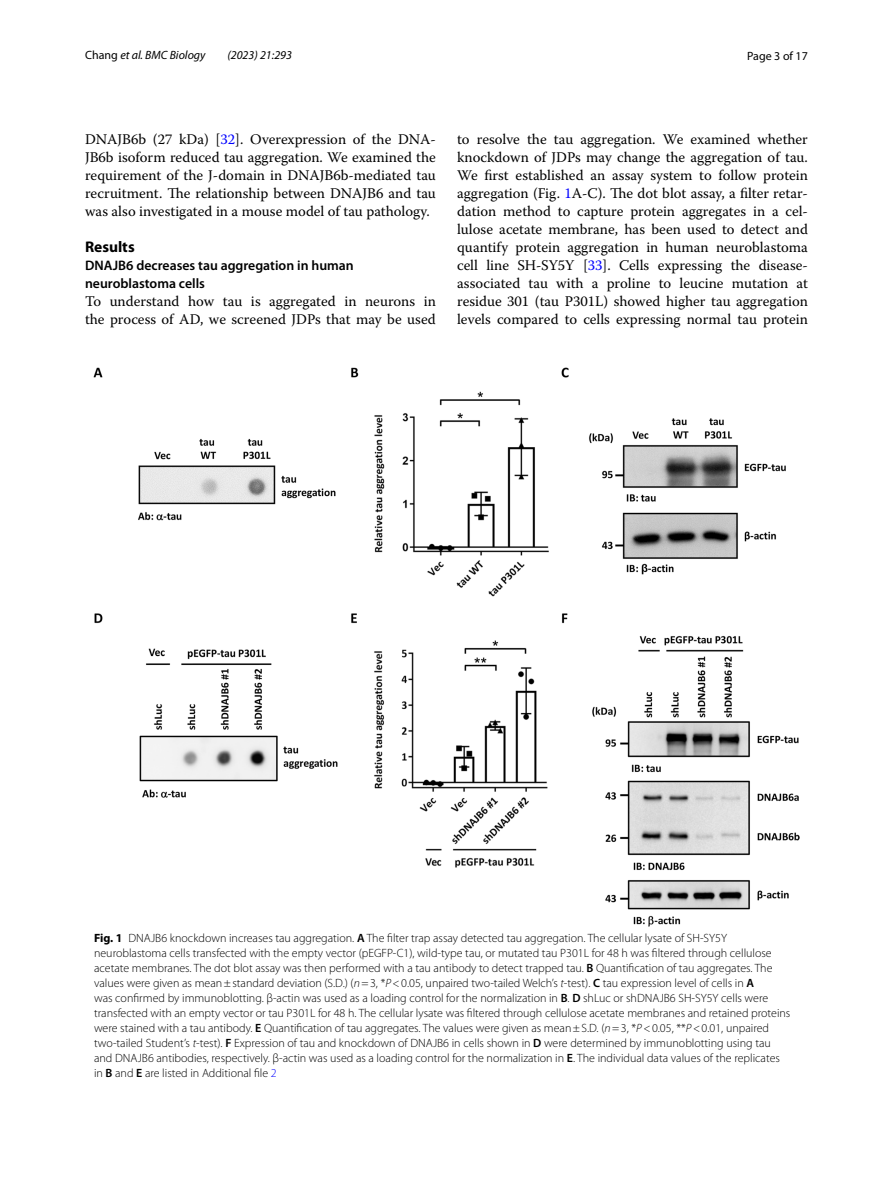
<style>
.page{position:relative;width:893px;height:1187px;background:#fff}
.page>*{position:absolute;margin:0;border:0;box-sizing:border-box;transform-origin:0 0}
.t1{font:700 15.45px "Myriad Pro";color:#000}
.t2{font:14.7px/18px "Warnock Pro";color:#000;text-align:justify}
.t3{font:600 13.8px/18px "Myriad Pro";color:#000}
.t4{font:300 12px/15px "Myriad Pro";color:#000}
.t5{font:italic 12px "Myriad Pro";color:#000}
.t6{font:12px "Myriad Pro";color:#000}
.s1{font-style:normal}
.s2{color:#00f}
.s3{font-weight:700}
.s4{font-weight:600}
.s5{font-style:italic}
</style>
<div class="page">
<img style="left:93px;top:367px;width:707px;height:559px">
<p class="t5" style="left:85px;top:48px;width:122px"><span class="s1">Chang</span> et al. BMC Biology</p>
<p class="t5" style="left:227px;top:48px;width:66px">(2023) 21:293</p>
<p class="t6" style="left:747px;top:48px;width:62px">Page 3 of 17</p>
<p class="t2" style="left:85px;top:130px;width:352px">DNAJB6b (27 kDa) [<span class="s2">32</span>]. Overexpression of the DNA-JB6b isoform reduced tau aggregation. We examined the requirement of the J-domain in DNAJB6b-mediated tau recruitment. The relationship between DNAJB6 and tau was also investigated in a mouse model of tau pathology.</p>
<p class="t1" style="left:85px;top:236px;width:51px">Results</p>
<p class="t3" style="left:85px;top:256px;width:270px">DNAJB6 decreases tau aggregation in human neuroblastoma cells</p>
<p class="t2" style="left:85px;top:292px;width:352px">To understand how tau is aggregated in neurons in the process of AD, we screened JDPs that may be used</p>
<p class="t2" style="left:457px;top:130px;width:352px">to resolve the tau aggregation. We examined whether knockdown of JDPs may change the aggregation of tau.<br>We first established an assay system to follow protein aggregation (Fig. <span class="s2">1</span>A-C). The dot blot assay, a filter retar&shy;dation method to capture protein aggregates in a cel&shy;lulose acetate membrane, has been used to detect and quantify protein aggregation in human neuroblastoma cell line SH-SY5Y [<span class="s2">33</span>]. Cells expressing the disease&shy;associated tau with a proline to leucine mutation at residue 301 (tau P301L) showed higher tau aggregation levels compared to cells expressing normal tau protein</p>
<p class="t4" style="left:94px;top:930px;width:698px"><span class="s3">Fig. 1</span> DNAJB6 knockdown increases tau aggregation. <span class="s4">A</span> The filter trap assay detected tau aggregation. The cellular lysate of SH-SY5Y neuroblastoma cells transfected with the empty vector (pEGFP-C1), wild-type tau, or mutated tau P301L for 48 h was filtered through cellulose acetate membranes. The dot blot assay was then performed with a tau antibody to detect trapped tau. <span class="s4">B</span> Quantification of tau aggregates. The values were given as mean±standard deviation (S.D.) (<span class="s5">n</span>=3, *<span class="s5">P</span>&lt;0.05, unpaired two-tailed Welch’s <span class="s5">t</span>-test). <span class="s4">C</span> tau expression level of cells in <span class="s4">A<br></span>was confirmed by immunoblotting. β-actin was used as a loading control for the normalization in <span class="s4">B</span>. <span class="s4">D</span> shLuc or shDNAJB6 SH-SY5Y cells were transfected with an empty vector or tau P301L for 48 h. The cellular lysate was filtered through cellulose acetate membranes and retained proteins were stained with a tau antibody. <span class="s4">E</span> Quantification of tau aggregates. The values were given as mean±S.D. (<span class="s5">n</span>=3, *<span class="s5">P</span>&lt;0.05, **<span class="s5">P</span>&lt;0.01, unpaired two-tailed Student’s <span class="s5">t</span>-test). <span class="s4">F</span> Expression of tau and knockdown of DNAJB6 in cells shown in <span class="s4">D</span> were determined by immunoblotting using tau and DNAJB6 antibodies, respectively. β-actin was used as a loading control for the normalization in <span class="s4">E</span>. The individual data values of the replicates in <span class="s4">B</span> and <span class="s4">E</span> are listed in Additional file <span class="s2">2</span></p>
</div>
